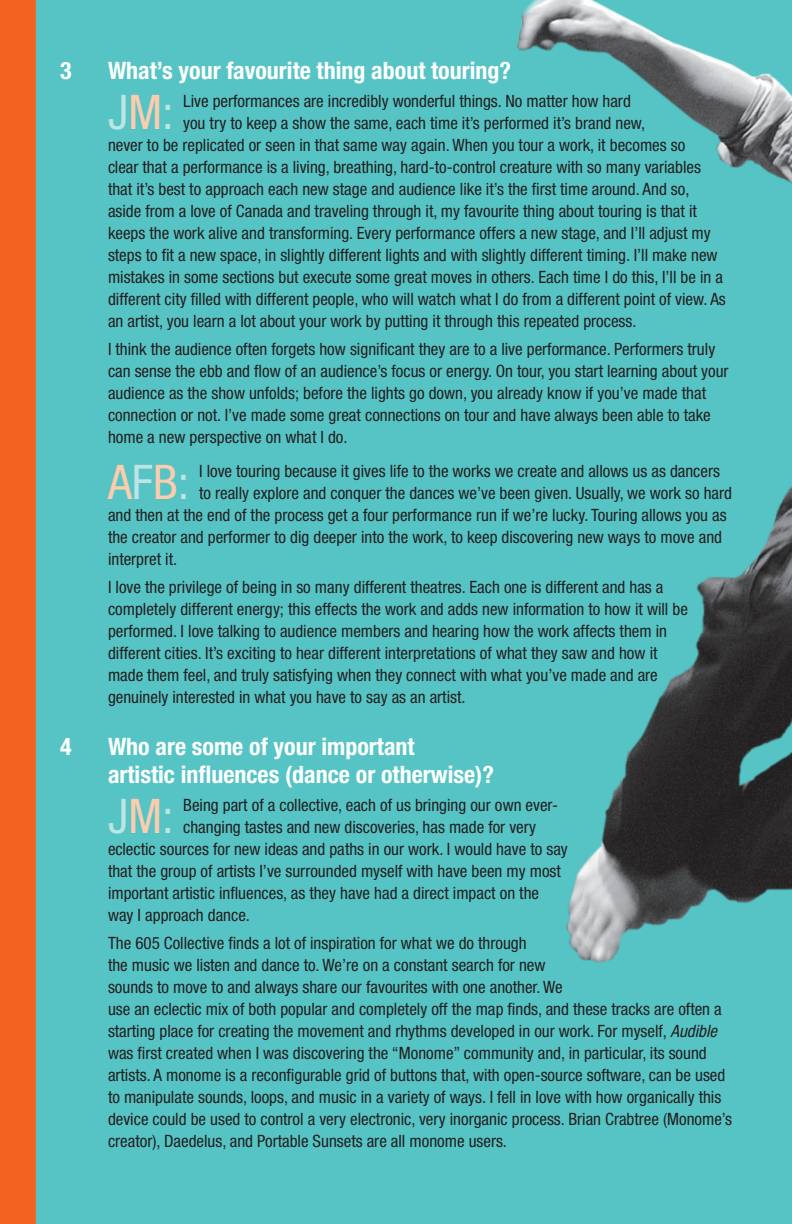
<style>
.page{position:relative;width:792px;height:1224px;background:#fff}
.page>*{position:absolute;margin:0;border:0;box-sizing:border-box;transform-origin:0 0}
.body_indent_w_p3{font:condensed 47.8px "Helvetica Neue LT";color:#bee4e4}
.body_indent_w_p3-2{font:condensed 47.8px "Helvetica Neue LT";color:#fcccad}
.body_bold_1{font:700 condensed 24px/28px "Helvetica Neue LT";color:#fff}
.body_indent_w_p3-3{font:condensed 17px/22px "Helvetica Neue LT";color:#231f20}
.s1{color:#fcccad}
.s2{color:#bee4e4}
.s3{font-style:italic}
</style>
<div class="page">
<img style="left:0;top:0;width:792px;height:1224px">
<img style="left:470px;top:0;width:322px;height:1196px">
<p class="body_bold_1" style="left:60px;top:56px;width:13px">3</p>
<p class="body_bold_1" style="left:108px;top:56px;width:405px">What’s your favourite thing about touring?</p>
<p class="body_indent_w_p3" style="left:108px;top:84px;width:67px">J<span class="s1">M</span>:</p>
<p class="body_indent_w_p3-3" style="left:183px;top:90px;width:449px">Live performances are incredibly wonderful things. No matter how hard</p>
<p class="body_indent_w_p3-3" style="left:183px;top:112px;width:464px">you try to keep a show the same, each time it’s performed it’s brand new,</p>
<p class="body_indent_w_p3-3" style="left:108px;top:134px;width:579px">never to be replicated or seen in that same way again. When you tour a work, it becomes so</p>
<p class="body_indent_w_p3-3" style="left:108px;top:156px;width:594px">clear that a performance is a living, breathing, hard-to-control creature with so many variables</p>
<p class="body_indent_w_p3-3" style="left:108px;top:178px;width:583px">that it’s best to approach each new stage and audience like it’s the first time around. And so,</p>
<p class="body_indent_w_p3-3" style="left:108px;top:200px;width:591px">aside from a love of Canada and traveling through it, my favourite thing about touring is that it</p>
<p class="body_indent_w_p3-3" style="left:108px;top:222px;width:604px">keeps the work alive and transforming. Every performance offers a new stage, and I’ll adjust my</p>
<p class="body_indent_w_p3-3" style="left:108px;top:244px;width:611px">steps to fit a new space, in slightly different lights and with slightly different timing. I’ll make new</p>
<p class="body_indent_w_p3-3" style="left:108px;top:266px;width:617px">mistakes in some sections but execute some great moves in others. Each time I do this, I’ll be in a</p>
<p class="body_indent_w_p3-3" style="left:108px;top:288px;width:619px">different city filled with different people, who will watch what I do from a different point of view. As</p>
<p class="body_indent_w_p3-3" style="left:108px;top:310px;width:530px">an artist, you learn a lot about your work by putting it through this repeated process.</p>
<p class="body_indent_w_p3-3" style="left:108px;top:338px;width:622px">I think the audience often forgets how significant they are to a live performance. Performers truly can sense the ebb and flow of an audience’s focus or energy. On tour, you start learning about your audience as the show unfolds; before the lights go down, you already know if you’ve made that connection or not. I’ve made some great connections on tour and have always been able to take home a new perspective on what I do.</p>
<p class="body_indent_w_p3-2" style="left:108px;top:454px;width:83px">A<span class="s2">F</span>B<span class="s2">:</span></p>
<p class="body_indent_w_p3-3" style="left:199px;top:460px;width:522px">I love touring because it gives life to the works we create and allows us as dancers</p>
<p class="body_indent_w_p3-3" style="left:199px;top:482px;width:534px">to really explore and conquer the dances we’ve been given. Usually, we work so hard</p>
<p class="body_indent_w_p3-3" style="left:108px;top:504px;width:620px">and then at the end of the process get a four performance run if we’re lucky. Touring allows you as</p>
<p class="body_indent_w_p3-3" style="left:108px;top:526px;width:616px">the creator and performer to dig deeper into the work, to keep discovering new ways to move and</p>
<p class="body_indent_w_p3-3" style="left:108px;top:548px;width:71px">interpret it.</p>
<p class="body_indent_w_p3-3" style="left:108px;top:576px;width:581px">I love the privilege of being in so many different theatres. Each one is different and has a completely different energy; this effects the work and adds new information to how it will be performed. I love talking to audience members and hearing how the work affects them in different cities. It’s exciting to hear different interpretations of what they saw and how it made them feel, and truly satisfying when they connect with what you’ve made and are genuinely interested in what you have to say as an artist.</p>
<p class="body_bold_1" style="left:60px;top:732px;width:13px">4</p>
<p class="body_bold_1" style="left:108px;top:732px;width:387px">Who are some of your important<br>artistic influences (dance or otherwise)?</p>
<p class="body_indent_w_p3" style="left:108px;top:788px;width:67px">J<span class="s1">M</span>:</p>
<p class="body_indent_w_p3-3" style="left:183px;top:794px;width:376px">Being part of a collective, each of us bringing our own ever-</p>
<p class="body_indent_w_p3-3" style="left:183px;top:816px;width:354px">changing tastes and new discoveries, has made for very</p>
<p class="body_indent_w_p3-3" style="left:108px;top:838px;width:461px">eclectic sources for new ideas and paths in our work. I would have to say</p>
<p class="body_indent_w_p3-3" style="left:108px;top:860px;width:454px">that the group of artists I’ve surrounded myself with have been my most</p>
<p class="body_indent_w_p3-3" style="left:108px;top:882px;width:433px">important artistic influences, as they have had a direct impact on the</p>
<p class="body_indent_w_p3-3" style="left:108px;top:904px;width:144px">way I approach dance.</p>
<p class="body_indent_w_p3-3" style="left:108px;top:932px;width:626px">The 605 Collective finds a lot of inspiration for what we do through<br>the music we listen and dance to. We’re on a constant search for new<br>sounds to move to and always share our favourites with one another. We<br>use an eclectic mix of both popular and completely off the map finds, and these tracks are often a starting place for creating the movement and rhythms developed in our work. For myself, <span class="s3">Audible </span>was first created when I was discovering the “Monome” community and, in particular, its sound artists. A monome is a reconfigurable grid of buttons that, with open-source software, can be used to manipulate sounds, loops, and music in a variety of ways. I fell in love with how organically this device could be used to control a very electronic, very inorganic process. Brian Crabtree (Monome’s creator), Daedelus, and Portable Sunsets are all monome users.</p>
</div>
